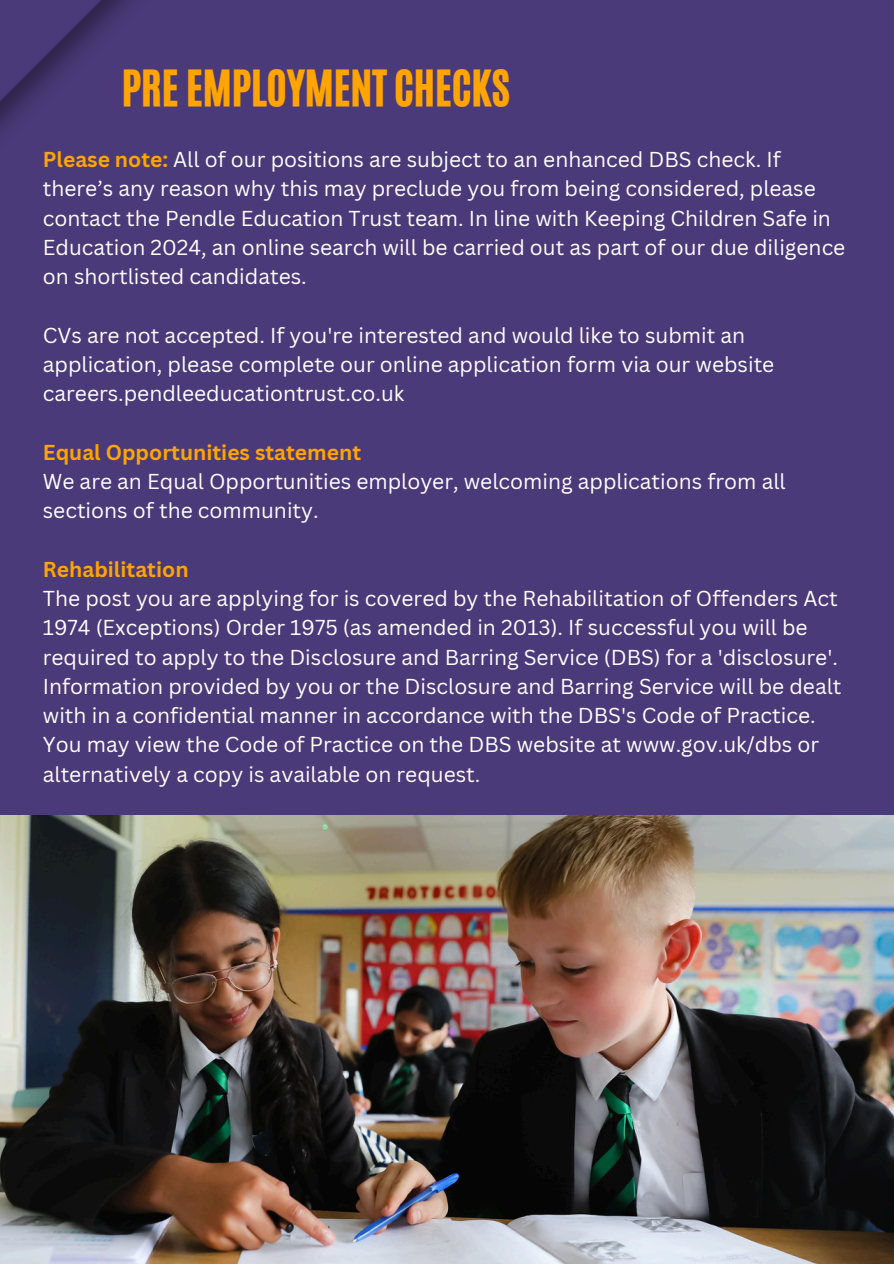
<style>
.page{position:relative;width:894px;height:1264px;background:#fff}
.page>*{position:absolute;margin:0;border:0;box-sizing:border-box;transform-origin:0 0}
.t1{font:41.85px "CA Generated";color:#ffa400}
.t2{font:21px/29.2px "Canva Sans";color:#fff}
.t3{font:700 21px "Canva Sans";color:#ffa400}
.s1{font-weight:700;color:#ffa400}
</style>
<div class="page">
<div style="left:0;top:0;width:893px;height:1263px;background:#4b3a79"></div>
<img style="left:0;top:0;width:133px;height:133px">
<img style="left:0;top:815px;width:893px;height:448px">
<h1 class="t1" style="left:122px;top:58px;width:389px">PRE EMPLOYMENT CHECKS</h1>
<p class="t2" style="left:43px;top:144px;width:803px"><span class="s1">Please note:</span> All of our positions are subject to an enhanced DBS check. If there’s any reason why this may preclude you from being considered, please contact the Pendle Education Trust team. In line with Keeping Children Safe in Education 2024, an online search will be carried out as part of our due diligence on shortlisted candidates.</p>
<p class="t2" style="left:43px;top:320px;width:732px">CVs are not accepted. If you're interested and would like to submit an application, please complete our online application form via our website careers.pendleeducationtrust.co.uk</p>
<p class="t3" style="left:43px;top:437px;width:320px">Equal Opportunities statement</p>
<p class="t2" style="left:43px;top:466px;width:744px">We are an Equal Opportunities employer, welcoming applications from all sections of the community.</p>
<p class="t3" style="left:43px;top:554px;width:147px">Rehabilitation</p>
<p class="t2" style="left:43px;top:583px;width:799px">The post you are applying for is covered by the Rehabilitation of Offenders Act 1974 (Exceptions) Order 1975 (as amended in 2013). If successful you will be required to apply to the Disclosure and Barring Service (DBS) for a 'disclosure'.<br>Information provided by you or the Disclosure and Barring Service will be dealt with in a confidential manner in accordance with the DBS's Code of Practice.<br>You may view the Code of Practice on the DBS website at www.gov.uk/dbs or alternatively a copy is available on request.</p>
</div>
